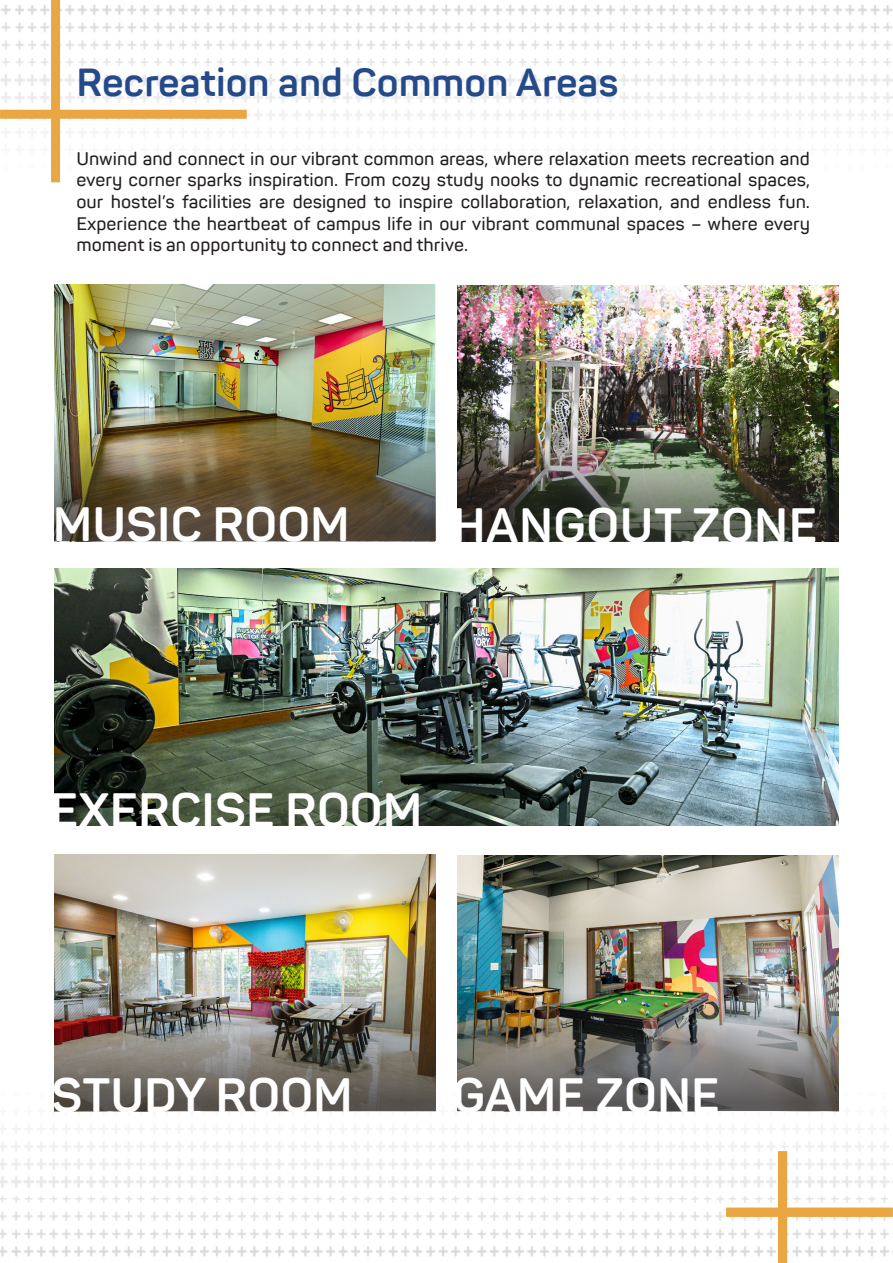
<style>
.page{position:relative;width:893px;height:1263px;background:#fff}
.page>*{position:absolute;margin:0;border:0;box-sizing:border-box;transform-origin:0 0}
.t1{font:700 48px "Panton";color:#fff}
.t2{font:700 39px "Panton";color:#254a8a}
.t3{font:600 18px/21.6px "Panton";color:#231f20;text-align:justify}
</style>
<div class="page">
<img style="left:0;top:0;width:893px;height:183px">
<img style="left:0;top:1111px;width:893px;height:152px">
<img style="left:54px;top:284px;width:381px;height:135px">
<img style="left:54px;top:568px;width:785px;height:257px">
<img style="left:54px;top:854px;width:382px;height:135px">
<img style="left:457px;top:286px;width:382px;height:133px">
<img style="left:457px;top:855px;width:382px;height:134px">
<div style="left:51px;top:0;width:9px;height:182px;background:#eaa642"></div>
<div style="left:0;top:110px;width:247px;height:9px;background:#eaa642"></div>
<div style="left:778px;top:1151px;width:9px;height:112px;background:#eaa642"></div>
<div style="left:726px;top:1208px;width:167px;height:9px;background:#eaa642"></div>
<img style="left:54px;top:419px;width:382px;height:122px">
<img style="left:457px;top:419px;width:382px;height:122px">
<img style="left:54px;top:989px;width:382px;height:122px">
<img style="left:457px;top:989px;width:382px;height:122px">
<p class="t2" style="left:76px;top:58px;width:544px">Recreation and Common Areas</p>
<p class="t3" style="left:76px;top:148px;width:735px">Unwind and connect in our vibrant common areas, where relaxation meets recreation and every corner sparks inspiration. From cozy study nooks to dynamic recreational spaces, our hostel’s facilities are designed to inspire collaboration, relaxation, and endless fun.<br>Experience the heartbeat of campus life in our vibrant communal spaces – where every moment is an opportunity to connect and thrive.</p>
<p class="t1" style="left:53px;top:494px;width:298px">MUSIC ROOM</p>
<p class="t1" style="left:452px;top:495px;width:367px">HANGOUT ZONE</p>
<p class="t1" style="left:50px;top:780px;width:374px">EXERCISE ROOM</p>
<p class="t1" style="left:51px;top:1065px;width:303px">STUDY ROOM</p>
<p class="t1" style="left:453px;top:1065px;width:268px">GAME ZONE</p>
</div>
